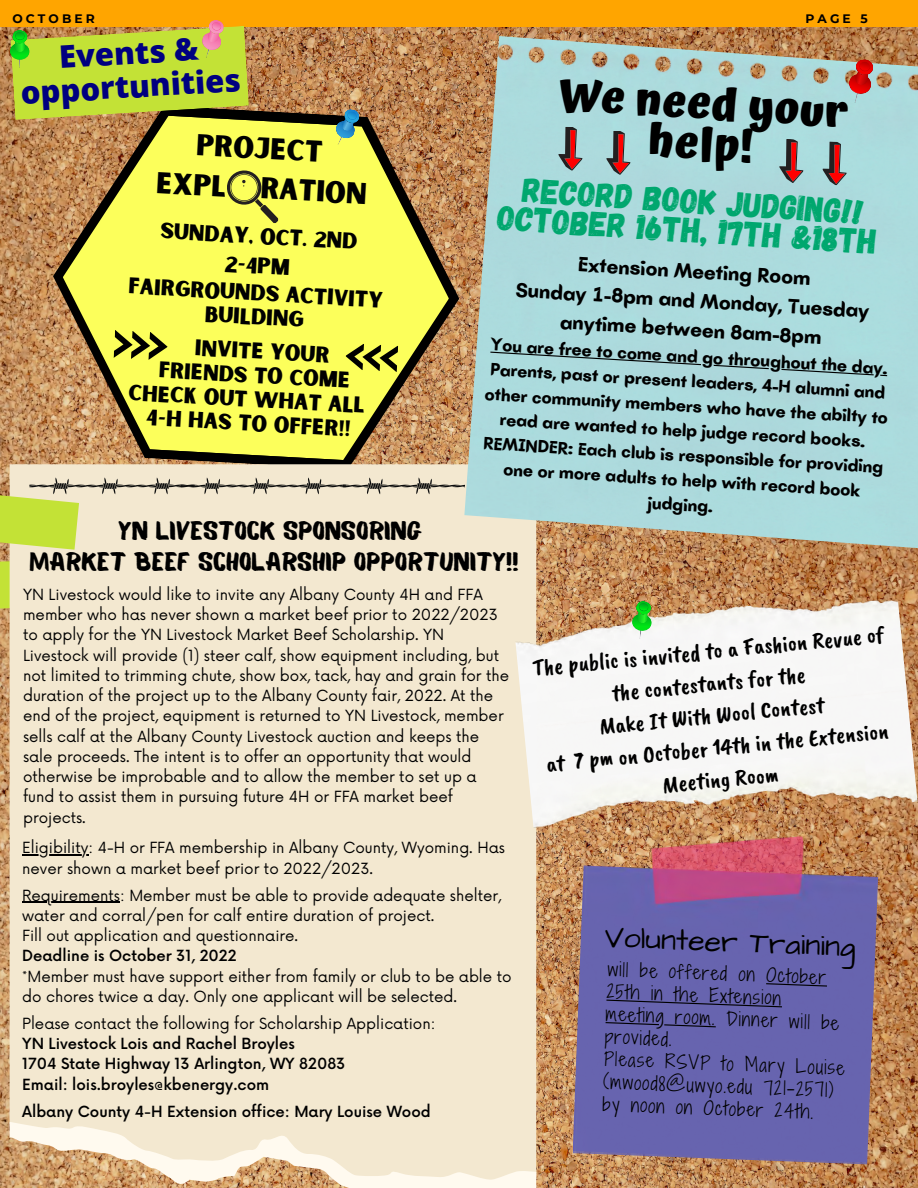
<style>
.page{position:relative;width:918px;height:1188px;background:#fff}
.page>*{position:absolute;margin:0;border:0;box-sizing:border-box;transform-origin:0 0}
.t1{font:700 45.15px/40.5px "Atma";color:#000;text-align:center}
.t2{font:34.95px/29.4px "Gagalin";color:#00a76e;text-align:center}
.t3{font:800 31.05px/33.6px "Open Sans";color:#000080;text-align:center}
.t4{font:30.3px "Architects Daughter";color:#000}
.t5{font:28.8px/39.8px "Sunborn Sans One";color:#000;text-align:center}
.t6{font:25.95px/30.3px "Balmy";color:#000;text-align:center}
.t7{font:23.85px/32.2px "Caveat Brush";color:#000;text-align:center}
.t8{font:21.6px/29.7px "Sunborn Sans One";color:#000;text-align:center}
.t9{font:700 21px/29.2px "Batangas";color:#000;text-align:center}
.t10{font:18.15px/22.5px "Shadows Into Light Two";color:#000}
.t11{font:700 18px/24.8px "Batangas";color:#000;text-align:center}
.t12{font:15px/20.2px "Now";color:#000}
.t13{font:500 15px/20.2px "Now";color:#000}
.t14{font:700 12.3px "Montserrat";letter-spacing:.25em;color:#000}
</style>
<div class="page">
<img style="left:0;top:27px;width:918px;height:1161px">
<div style="left:0;top:0;width:918px;height:27px;background:#ffa500"></div>
<svg style="left:43px;top:100px;width:421px;height:364px;background:#bc8655"></svg>
<svg style="left:54px;top:110px;width:404px;height:354px;background:#dbcf54"></svg>
<svg style="left:113px;top:330px;width:56px;height:31px;background:#a6a83c"></svg>
<svg style="left:345px;top:343px;width:53px;height:29px;background:#a2a43a"></svg>
<svg style="left:334px;top:109px;width:26px;height:36px"></svg>
<svg style="left:226px;top:168px;width:53px;height:56px;background:#d4d650"></svg>
<div style="left:0;top:464px;width:536px;height:718px;background:#f3e8d0"></div>
<svg style="left:10px;top:1122px;width:526px;height:66px"></svg>
<svg style="left:0;top:477px;width:464px;height:133px;background:#eae2c1"></svg>
<img style="left:573px;top:839px;width:307px;height:325px">
<img style="left:514px;top:591px;width:404px;height:248px">
<img style="left:464px;top:36px;width:454px;height:513px">
<svg style="left:605px;top:130px;width:27px;height:45px"></svg>
<svg style="left:557px;top:126px;width:27px;height:45px"></svg>
<svg style="left:10px;top:20px;width:239px;height:100px;background:#bcc934"></svg>
<svg style="left:849px;top:59px;width:25px;height:44px"></svg>
<svg style="left:778px;top:139px;width:27px;height:45px"></svg>
<svg style="left:821px;top:141px;width:27px;height:45px"></svg>
<svg style="left:628px;top:601px;width:27px;height:38px"></svg>
<hr style="left:22px;top:854px;width:67px;height:2px;background:#000">
<hr style="left:22px;top:902px;width:98px;height:1px;background:#000">
<svg style="left:490px;top:352px;width:397px;height:24px;background:#a4cfd2"></svg>
<svg style="left:766px;top:983px;width:61px;height:4px"></svg>
<svg style="left:606px;top:1000px;width:176px;height:7px"></svg>
<svg style="left:606px;top:1022px;width:110px;height:5px"></svg>
<p class="t14" style="left:12px;top:11px;width:84px">OCTOBER</p>
<p class="t14" style="left:806px;top:11px;width:64px">PAGE 5</p>
<h3 class="t3" style="left:17px;top:43px;width:222px;rotate:-4deg">Events &amp; opportunities</h3>
<h3 class="t5" style="left:159px;top:125px;width:212px;rotate:3deg">Project<br>Expl ration</h3>
<h3 class="t8" style="left:161px;top:217px;width:199px;rotate:3deg">Sunday, Oct. 2nd<br>2-4pm</h3>
<h3 class="t8" style="left:129px;top:275px;width:256px;line-height:24.2px;rotate:3deg">Fairgrounds Activity<br>Building</h3>
<h3 class="t8" style="left:196px;top:334px;width:136px;rotate:3deg">Invite your</h3>
<h3 class="t8" style="left:160px;top:356px;width:193px;rotate:3deg">friends to come</h3>
<h3 class="t8" style="left:129px;top:379px;width:238px;rotate:3deg">check out what all</h3>
<h3 class="t8" style="left:147px;top:404px;width:206px;rotate:3deg">4-h has to offer!!</h3>
<h1 class="t1" style="left:561px;top:73px;width:290px;rotate:4deg">We need your help!</h1>
<h2 class="t2" style="left:501px;top:171px;width:382px;rotate:4deg">Record Book Judging!!<br>October 16th, 17th &amp;18th</h2>
<h3 class="t9" style="left:518px;top:247px;width:356px;rotate:3deg">Extension Meeting Room<br>Sunday 1-8pm and Monday, Tuesday anytime between 8am-8pm</h3>
<p class="t11" style="left:488px;top:333px;width:405px;rotate:3deg">You are free to come and go throughout the day.<br>Parents, past or present leaders, 4-H alumni and other community members who have the abilty to read are wanted to help judge record books.<br>REMINDER: Each club is responsible for providing one or more adults to help with record book judging.</p>
<h3 class="t6" style="left:30px;top:519px;width:490px">YN LIVESTOCK SPONSORING<br>MARKET BEEF SCHOLARSHIP OPPORTUNITY!!</h3>
<p class="t12" style="left:23px;top:585px;width:488px">YN Livestock would like to invite any Albany County 4H and FFA member who has never shown a market beef prior to 2022/2023 to apply for the YN Livestock Market Beef Scholarship. YN Livestock will provide (1) steer calf, show equipment including, but not limited to trimming chute, show box, tack, hay and grain for the duration of the project up to the Albany County fair, 2022. At the end of the project, equipment is returned to YN Livestock, member sells calf at the Albany County Livestock auction and keeps the sale proceeds. The intent is to offer an opportunity that would otherwise be improbable and to allow the member to set up a fund to assist them in pursuing future 4H or FFA market beef projects.</p>
<p class="t12" style="left:22px;top:839px;width:484px">Eligibility: 4-H or FFA membership in Albany County, Wyoming. Has never shown a market beef prior to 2022/2023.</p>
<p class="t12" style="left:22px;top:886px;width:481px">Requirements: Member must be able to provide adequate shelter, water and corral/pen for calf entire duration of project.<br>Fill out application and questionnaire.</p>
<p class="t13" style="left:22px;top:947px;width:216px">Deadline is October 31, 2022</p>
<p class="t12" style="left:22px;top:967px;width:491px">*Member must have support either from family or club to be able to do chores twice a day. Only one applicant will be selected.</p>
<p class="t12" style="left:22px;top:1014px;width:415px">Please contact the following for Scholarship Application:</p>
<p class="t13" style="left:22px;top:1034px;width:325px">YN Livestock Lois and Rachel Broyles<br>1704 State Highway 13 Arlington, WY 82083<br>Email: lois.broyles@kbenergy.com</p>
<p class="t13" style="left:22px;top:1102px;width:410px">Albany County 4-H Extension office: Mary Louise Wood</p>
<h3 class="t7" style="left:531px;top:653px;width:354px;rotate:-6deg">The public is invited to a Fashion Revue of the contestants for the<br>Make It With Wool Contest<br>at 7 pm on October 14th in the Extension<br>Meeting Room</h3>
<h3 class="t4" style="left:606px;top:917px;width:253px;rotate:2deg">Volunteer Training</h3>
<p class="t10" style="left:608px;top:958px;width:242px;rotate:2deg">will be offered on October<br>25th in the Extension<br>meeting room. Dinner will be provided.<br>Please RSVP to Mary Louise (mwood8@uwyo.edu 721-2571) by noon on October 24th.</p>
</div>
